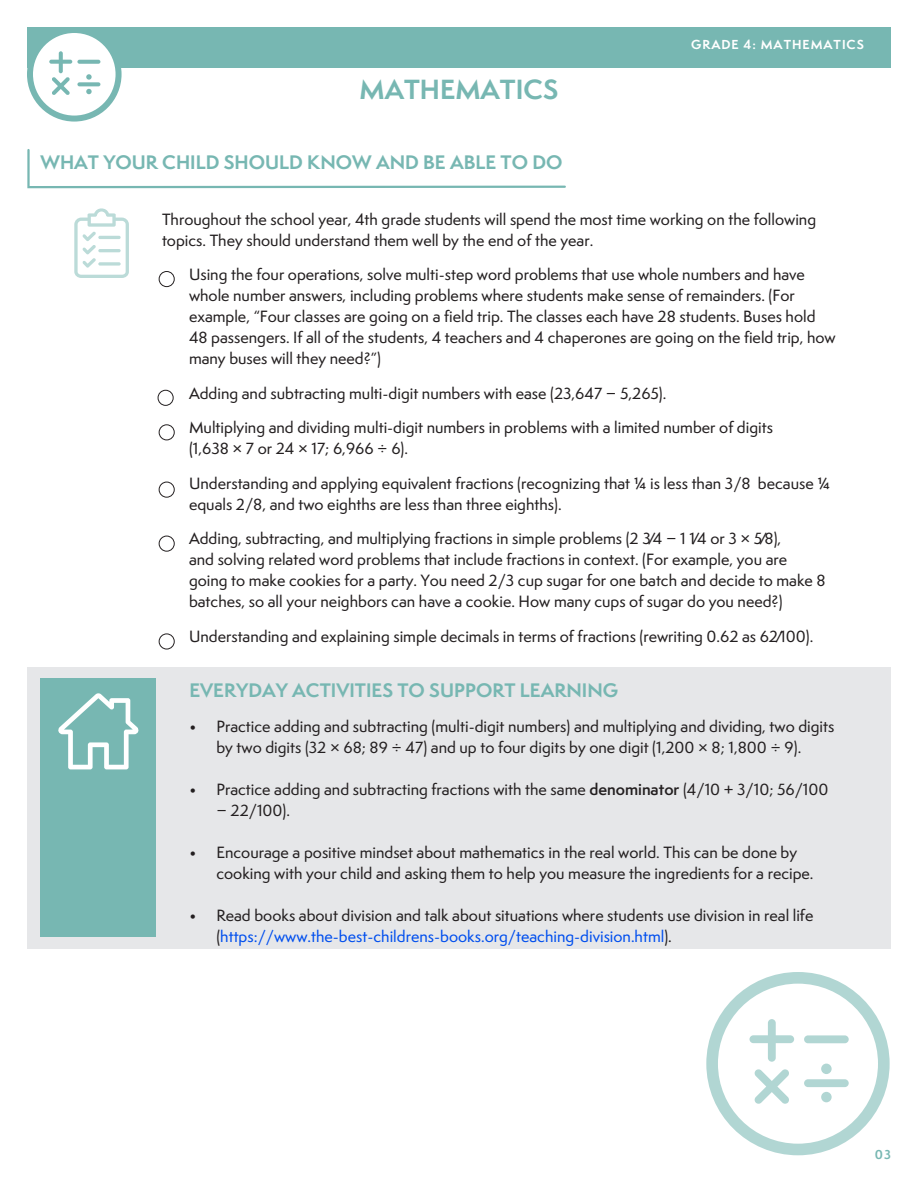
<style>
.page{position:relative;width:918px;height:1188px;background:#fff}
.page>*{position:absolute;margin:0;border:0;box-sizing:border-box;transform-origin:0 0}
.t1{font:700 25.5px "Semplicita Pro";color:#77b7b2}
.t2{font:700 18px "Semplicita Pro";color:#77b7b2}
.t3{font:500 15px/21px "Semplicita Pro";color:#231f20}
.t4{font:700 12px "Semplicita Pro";letter-spacing:.08em;color:#fff}
.t5{font:700 12px "Semplicita Pro";color:#77b7b2}
.s1{font-weight:600}
.s2{color:#004eee}
</style>
<div class="page">
<div style="left:27px;top:667px;width:864px;height:282px;background:#e6e7e9"></div>
<div style="left:40px;top:679px;width:116px;height:258px;background:#77b7b2"></div>
<div style="left:27px;top:27px;width:864px;height:41px;background:#77b7b2"></div>
<svg style="left:27px;top:149px;width:539px;height:40px"></svg>
<svg style="left:74px;top:208px;width:55px;height:70px"></svg>
<svg style="left:98px;top:262px;width:23px;height:4px"></svg>
<div style="left:159px;top:271px;width:16px;height:16px;border:1px solid #231f20;border-radius:50%"></div>
<div style="left:158px;top:390px;width:16px;height:16px;border:1px solid #231f20;border-radius:50%"></div>
<div style="left:159px;top:634px;width:16px;height:15px;border:1px solid #231f20;border-radius:50%"></div>
<div style="left:159px;top:424px;width:16px;height:16px;border:1px solid #231f20;border-radius:50%"></div>
<div style="left:159px;top:482px;width:16px;height:16px;border:1px solid #231f20;border-radius:50%"></div>
<div style="left:159px;top:536px;width:16px;height:16px;border:1px solid #231f20;border-radius:50%"></div>
<svg style="left:58px;top:693px;width:81px;height:76px"></svg>
<div style="left:30px;top:30px;width:89px;height:89px;background:#fff;border-radius:50%"></div>
<div style="left:27px;top:27px;width:95px;height:95px;border:6px solid #77b7b2;border-radius:50%"></div>
<svg style="left:49px;top:51px;width:23px;height:44px"></svg>
<svg style="left:77px;top:60px;width:23px;height:4px"></svg>
<svg style="left:77px;top:82px;width:23px;height:4px"></svg>
<svg style="left:86px;top:74px;width:6px;height:6px"></svg>
<svg style="left:86px;top:89px;width:6px;height:5px"></svg>
<div style="left:706px;top:972px;width:184px;height:183px;border:12px solid #77b7b2;border-radius:50%"></div>
<svg style="left:750px;top:1019px;width:44px;height:43px"></svg>
<svg style="left:754px;top:1069px;width:35px;height:35px"></svg>
<div style="left:804px;top:1035px;width:45px;height:8px;background:#b1d6d3;border-radius:4px"></div>
<div style="left:804px;top:1079px;width:45px;height:8px;background:#b1d6d3;border-radius:4px"></div>
<div style="left:821px;top:1064px;width:11px;height:10px;background:#b1d6d3;border-radius:50%"></div>
<div style="left:821px;top:1092px;width:11px;height:10px;background:#b1d6d3;border-radius:50%"></div>
<p class="t1" style="left:360px;top:70px;width:200px">MATHEMATICS</p>
<p class="t2" style="left:40px;top:149px;width:523px">WHAT YOUR CHILD SHOULD KNOW AND BE ABLE TO DO</p>
<p class="t4" style="left:691px;top:35px;width:174px">GRADE 4: MATHEMATICS</p>
<p class="t3" style="left:162px;top:208px;width:656px">Throughout the school year, 4th grade students will spend the most time working on the following topics. They should understand them well by the end of the year.</p>
<p class="t3" style="left:189px;top:264px;width:648px;text-indent:-27px">• Using the four operations, solve multi-step word problems that use whole numbers and have whole number answers, including problems where students make sense of remainders. (For example, “Four classes are going on a field trip. The classes each have 28 students. Buses hold 48 passengers. If all of the students, 4 teachers and 4 chaperones are going on the field trip, how many buses will they need?”)</p>
<p class="t3" style="left:162px;top:382px;width:506px">• Adding and subtracting multi-digit numbers with ease (23,647 − 5,265).</p>
<p class="t3" style="left:189px;top:417px;width:586px;text-indent:-27px">• Multiplying and dividing multi-digit numbers in problems with a limited number of digits (1,638 × 7 or 24 × 17; 6,966 ÷ 6).</p>
<p class="t3" style="left:189px;top:472px;width:643px;text-indent:-27px">• Understanding and applying equivalent fractions (recognizing that ¼ is less than 3/8 because ¼ equals 2/8, and two eighths are less than three eighths).</p>
<p class="t3" style="left:189px;top:528px;width:638px;text-indent:-27px">• Adding, subtracting, and multiplying fractions in simple problems (2 3⁄4 − 1 1⁄4 or 3 × 5⁄8),<br>and solving related word problems that include fractions in context. (For example, you are going to make cookies for a party. You need 2/3 cup sugar for one batch and decide to make 8 batches, so all your neighbors can have a cookie. How many cups of sugar do you need?)</p>
<p class="t3" style="left:162px;top:625px;width:653px">• Understanding and explaining simple decimals in terms of fractions (rewriting 0.62 as 62⁄100).</p>
<p class="t2" style="left:189px;top:677px;width:430px">EVERYDAY ACTIVITIES TO SUPPORT LEARNING</p>
<p class="t3" style="left:189px;top:716px;width:646px;text-align:center">• Practice adding and subtracting (multi-digit numbers) and multiplying and dividing, two digits by two digits (32 × 68; 89 ÷ 47) and up to four digits by one digit (1,200 × 8; 1,800 ÷ 9).</p>
<p class="t3" style="left:216px;top:779px;width:614px;text-indent:-27px">• Practice adding and subtracting fractions with the same <span class="s1">denominator</span> (4/10 + 3/10; 56/100 − 22/100).</p>
<p class="t3" style="left:216px;top:842px;width:599px;text-indent:-27px">• Encourage a positive mindset about mathematics in the real world. This can be done by cooking with your child and asking them to help you measure the ingredients for a recipe.</p>
<p class="t3" style="left:216px;top:905px;width:598px;text-indent:-27px">• Read books about division and talk about situations where students use division in real life (<span class="s2">https://www.the-best-childrens-books.org/teaching-division.html</span>).</p>
<p class="t5" style="left:875px;top:1145px;width:18px">03</p>
</div>
